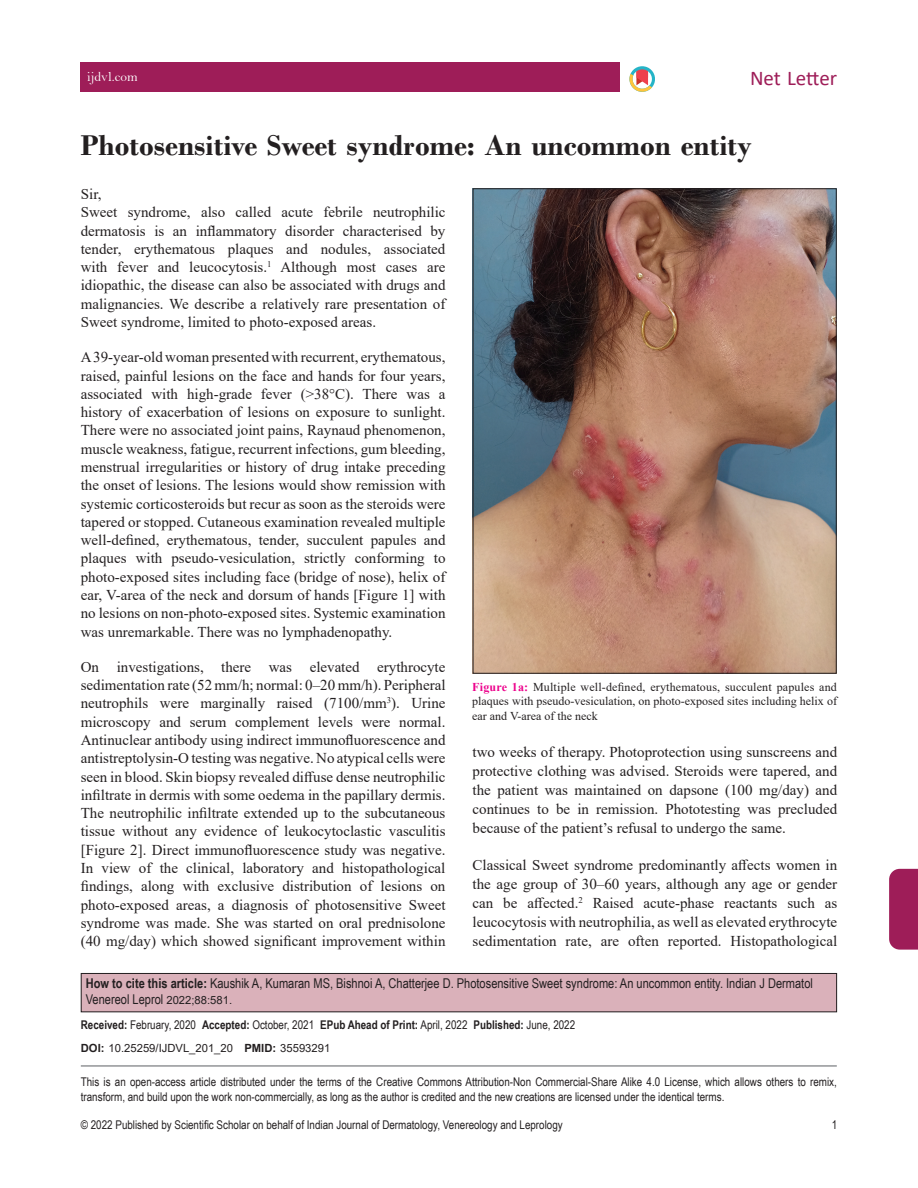
<style>
.page{position:relative;width:918px;height:1188px;background:#fff}
.page>*{position:absolute;margin:0;border:0;box-sizing:border-box;transform-origin:0 0}
.t1{font:700 30px "Bodoni";color:#231f20}
.t2{font:21px "Calibri";color:#9e1d58}
.t3{font:15px/18.3px "Times New Roman";color:#231f20;text-align:justify}
.t4{font:13.5px/16.5px "Arial Narrow";color:#231f20}
.t5{font:13.5px "Bell";color:#fff}
.t6{font:12px/15px "Arial Narrow";color:#231f20}
.t7{font:12px/14.4px "Times New Roman";color:#231f20;text-align:justify}
.t8{font:700 12px "Arial Narrow";color:#231f20}
.t9{font:11.25px "Arial";color:#231f20}
.s1{font-weight:700;color:#ed028c}
.s2{font-weight:700}
.s3{font-family:"Arial";font-size:11.25px}
.s4{font-weight:400}
</style>
<div class="page">
<div style="left:889px;top:869px;width:29px;height:81px;background:#9e1d58"></div>
<div style="left:81px;top:62px;width:539px;height:30px;background:#9e1d58"></div>
<svg style="left:629px;top:66px;width:26px;height:26px"></svg>
<hr style="left:81px;top:1065px;width:756px;height:2px;background:#939598">
<div style="left:81px;top:973px;width:756px;height:39px;background:#dab1ba"></div>
<div style="left:81px;top:973px;width:756px;height:39px;border:1px solid #231f20"></div>
<img style="left:475px;top:191px;width:359px;height:480px">
<p class="t5" style="left:87px;top:69px;width:52px">ijdvl.com</p>
<h2 class="t2" style="left:750px;top:63px;width:89px">Net Letter</h2>
<h1 class="t1" style="left:81px;top:127px;width:673px">Photosensitive Sweet syndrome: An uncommon entity</h1>
<p class="t3" style="left:81px;top:184px;width:366px;text-align:left">Sir,<br>Sweet syndrome, also called acute febrile neutrophilic dermatosis is an inflammatory disorder characterised by tender, erythematous plaques and nodules, associated with fever and leucocytosis.<sup>1</sup> Although most cases are idiopathic, the disease can also be associated with drugs and malignancies. We describe a relatively rare presentation of Sweet syndrome, limited to photo-exposed areas.</p>
<p class="t3" style="left:81px;top:348px;width:366px">A 39-year-old woman presented with recurrent, erythematous, raised, painful lesions on the face and hands for four years, associated with high-grade fever (&gt;38°C). There was a history of exacerbation of lesions on exposure to sunlight.<br>There were no associated joint pains, Raynaud phenomenon, muscle weakness, fatigue, recurrent infections, gum bleeding, menstrual irregularities or history of drug intake preceding the onset of lesions. The lesions would show remission with systemic corticosteroids but recur as soon as the steroids were tapered or stopped. Cutaneous examination revealed multiple well-defined, erythematous, tender, succulent papules and plaques with pseudo-vesiculation, strictly conforming to photo-exposed sites including face (bridge of nose), helix of ear, V-area of the neck and dorsum of hands [Figure 1] with no lesions on non-photo-exposed sites. Systemic examination was unremarkable. There was no lymphadenopathy.</p>
<p class="t3" style="left:81px;top:657px;width:366px">On investigations, there was elevated erythrocyte sedimentation rate (52 mm/h; normal: 0–20 mm/h). Peripheral neutrophils were marginally raised (7100/mm<sup>3</sup>). Urine microscopy and serum complement levels were normal.<br>Antinuclear antibody using indirect immunofluorescence and antistreptolysin-O testing was negative. No atypical cells were seen in blood. Skin biopsy revealed diffuse dense neutrophilic infiltrate in dermis with some oedema in the papillary dermis.<br>The neutrophilic infiltrate extended up to the subcutaneous tissue without any evidence of leukocytoclastic vasculitis [Figure 2]. Direct immunofluorescence study was negative.<br>In view of the clinical, laboratory and histopathological findings, along with exclusive distribution of lesions on photo-exposed areas, a diagnosis of photosensitive Sweet syndrome was made. She was started on oral prednisolone (40 mg/day) which showed significant improvement within</p>
<p class="t7" style="left:472px;top:679px;width:366px"><span class="s1">Figure 1a:</span> Multiple well-defined, erythematous, succulent papules and plaques with pseudo-vesiculation, on photo-exposed sites including helix of ear and V-area of the neck</p>
<p class="t3" style="left:473px;top:742px;width:366px;line-height:19.2px">two weeks of therapy. Photoprotection using sunscreens and protective clothing was advised. Steroids were tapered, and the patient was maintained on dapsone (100 mg/day) and continues to be in remission. Phototesting was precluded because of the patient’s refusal to undergo the same.</p>
<p class="t3" style="left:473px;top:855px;width:366px;line-height:19px">Classical Sweet syndrome predominantly affects women in the age group of 30–60 years, although any age or gender can be affected.<sup>2</sup> Raised acute-phase reactants such as leucocytosis with neutrophilia, as well as elevated erythrocyte sedimentation rate, are often reported. Histopathological</p>
<p class="t4" style="left:86px;top:974px;width:729px"><span class="s2">How to cite this article:</span> Kaushik A, Kumaran MS, Bishnoi A, Chatterjee D. Photosensitive Sweet syndrome: An uncommon entity. Indian J Dermatol<br>Venereol Leprol <span class="s3">2022;88:581.</span></p>
<p class="t8" style="left:81px;top:1016px;width:496px">Received: <span class="s4">February, 2020</span> Accepted: <span class="s4">October, 2021</span> EPub Ahead of Print: <span class="s4">April, 2022</span> Published: <span class="s4">June, 2022</span></p>
<p class="t9" style="left:81px;top:1041px;width:251px"><span class="s2">DOI:</span> 10.25259/IJDVL_201_20 <span class="s2">PMID:</span> 35593291</p>
<p class="t6" style="left:81px;top:1074px;width:758px">This is an open-access article distributed under the terms of the Creative Commons Attribution-Non Commercial-Share Alike 4.0 License, which allows others to remix, transform, and build upon the work non-commercially, as long as the author is credited and the new creations are licensed under the identical terms.</p>
<p class="t6" style="left:81px;top:1116px;width:483px">© 2022 Published by Scientific Scholar on behalf of Indian Journal of Dermatology, Venereology and Leprology</p>
<p class="t6" style="left:832px;top:1116px;width:7px">1</p>
</div>
